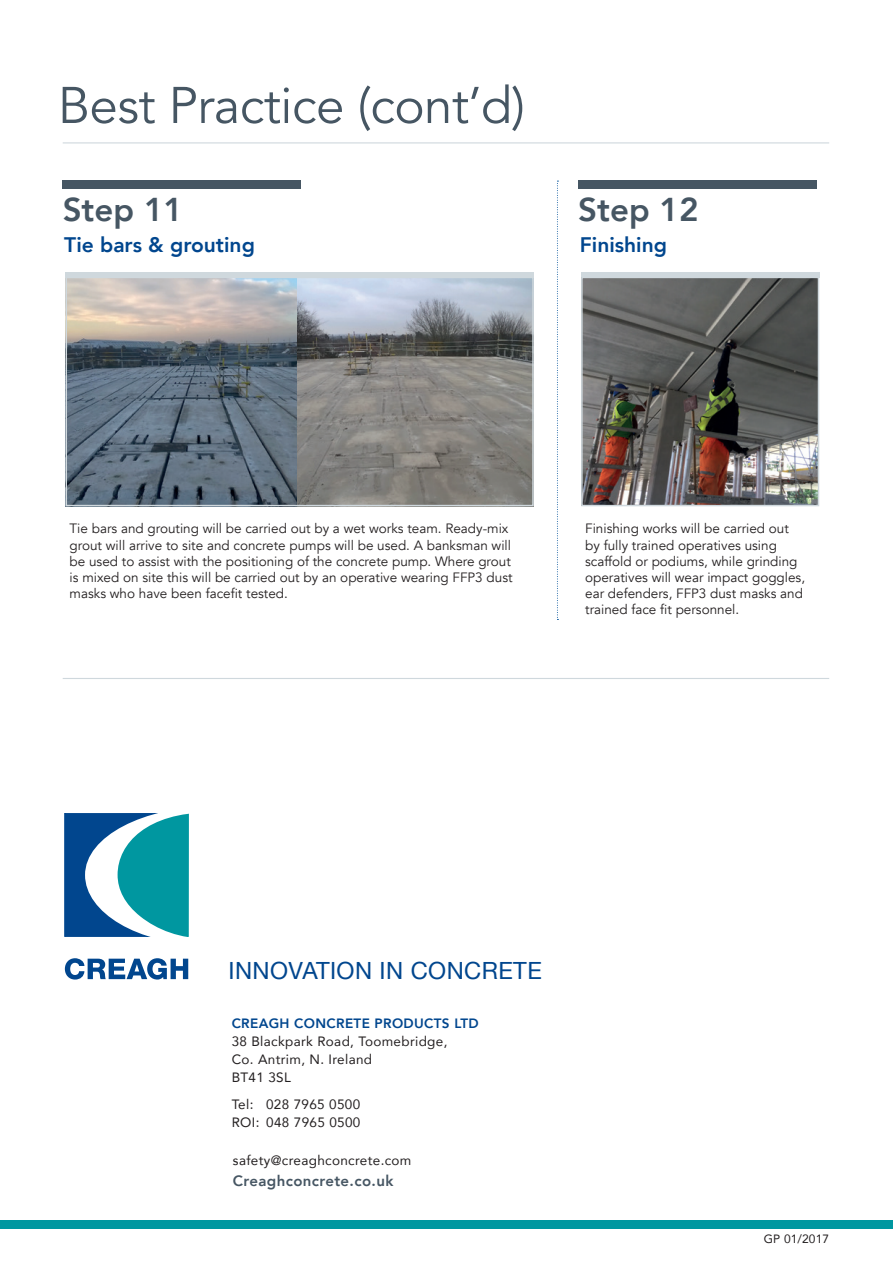
<style>
.page{position:relative;width:893px;height:1263px;background:#fff}
.page>*{position:absolute;margin:0;border:0;box-sizing:border-box;transform-origin:0 0}
.T4{font:51px "Avenir";letter-spacing:-.01em;color:#465663}
.t1{font:800 33px "Avenir";color:#465663}
.t2{font:23.7px "Helvetica Neue";letter-spacing:.02em;color:#01468e}
.t3{font:800 21px "Avenir";color:#01468e}
.t4{font:800 15px "Avenir";letter-spacing:.025em;color:#465663}
.t5{font:13.5px/16.2px "Avenir";color:#231f20}
.t6{font:13.5px "Avenir";letter-spacing:.025em;color:#231f20}
.t7{font:800 13.5px "Avenir";letter-spacing:.025em;color:#01468e}
.t8{font:12px "Avenir";letter-spacing:.01em;color:#231f20}
</style>
<div class="page">
<hr style="left:63px;top:142px;width:766px;height:1px;background:#cfd8dd">
<hr style="left:63px;top:678px;width:766px;height:1px;background:#cfd8dd">
<img style="left:69px;top:280px;width:229px;height:223px">
<img style="left:298px;top:280px;width:233px;height:223px">
<div style="left:0;top:1220px;width:893px;height:8px;background:#0097a0"></div>
<div style="left:66px;top:272px;width:468px;height:6px;background:#cfd8dd"></div>
<div style="left:581px;top:272px;width:238px;height:6px;background:#cfd8dd"></div>
<div style="left:63px;top:181px;width:238px;height:8px;background:#465663"></div>
<div style="left:579px;top:181px;width:238px;height:8px;background:#465663"></div>
<div style="left:66px;top:277px;width:468px;height:229px;border:2px solid #cfd8dd"></div>
<img style="left:584px;top:280px;width:232px;height:223px">
<div style="left:581px;top:277px;width:238px;height:229px;border:2px solid #cfd8dd"></div>
<svg style="left:557px;top:181px;width:1px;height:439px"></svg>
<svg style="left:65px;top:958px;width:123px;height:21px"></svg>
<svg style="left:65px;top:813px;width:123px;height:123px"></svg>
<p class="T4" style="left:58px;top:75px;width:469px">Best Practice (cont’d)</p>
<p class="t1" style="left:63px;top:184px;width:122px">Step 11</p>
<p class="t1" style="left:578px;top:184px;width:122px">Step 12</p>
<p class="t3" style="left:64px;top:228px;width:192px">Tie bars &amp; grouting</p>
<p class="t3" style="left:580px;top:228px;width:89px">Finishing</p>
<p class="t5" style="left:70px;top:521px;width:444px">Tie bars and grouting will be carried out by a wet works team. Ready-mix grout will arrive to site and concrete pumps will be used. A banksman will be used to assist with the positioning of the concrete pump. Where grout is mixed on site this will be carried out by an operative wearing FFP3 dust masks who have been facefit tested.</p>
<p class="t5" style="left:585px;top:521px;width:221px">Finishing works will be carried out by fully trained operatives using scaffold or podiums, while grinding operatives will wear impact goggles, ear defenders, FFP3 dust masks and trained face fit personnel.</p>
<p class="t2" style="left:228px;top:953px;width:315px">INNOVATION IN CONCRETE</p>
<p class="t7" style="left:232px;top:1013px;width:249px">CREAGH CONCRETE PRODUCTS LTD</p>
<p class="t6" style="left:232px;top:1031px;width:217px">38 Blackpark Road, Toomebridge,</p>
<p class="t6" style="left:232px;top:1049px;width:142px">Co. Antrim, N. Ireland</p>
<p class="t6" style="left:232px;top:1067px;width:61px">BT41 3SL</p>
<p class="t6" style="left:232px;top:1093px;width:130px">Tel: 028 7965 0500</p>
<p class="t6" style="left:232px;top:1111px;width:130px">ROI: 048 7965 0500</p>
<p class="t6" style="left:233px;top:1149px;width:180px">safety@creaghconcrete.com</p>
<p class="t4" style="left:233px;top:1169px;width:162px">Creaghconcrete.co.uk</p>
<p class="t8" style="left:764px;top:1229px;width:67px">GP 01/2017</p>
</div>
